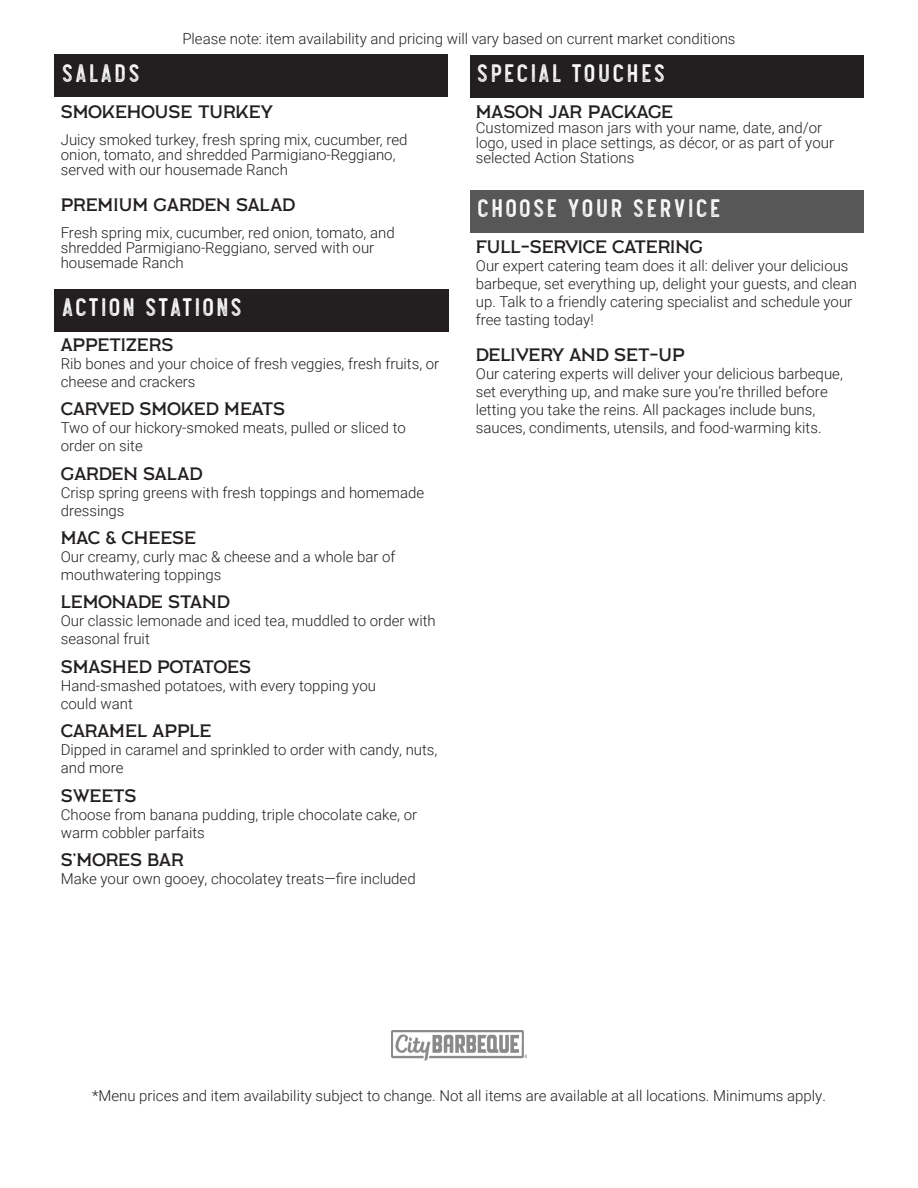
<style>
.page{position:relative;width:918px;height:1188px;background:#fff}
.page>*{position:absolute;margin:0;border:0;box-sizing:border-box;transform-origin:0 0}
.t1{font:27px "Revelstoke Bold Grunge";letter-spacing:-.01em;color:#fff}
.t2{font:18px "Labor Union";color:#231f20}
.t3{font:300 15px/18px "Roboto";color:#231f20}
</style>
<div class="page">
<div style="left:470px;top:190px;width:393px;height:43px;background:#575757"></div>
<div style="left:55px;top:289px;width:394px;height:43px;background:#231f20"></div>
<div style="left:55px;top:54px;width:393px;height:43px;background:#231f20"></div>
<img style="left:391px;top:1031px;width:136px;height:29px">
<div style="left:470px;top:55px;width:393px;height:43px;background:#231f20"></div>
<p class="t3" style="left:182px;top:29px;width:555px">Please note: item availability and pricing will vary based on current market conditions</p>
<h1 class="t1" style="left:61px;top:58px;width:82px">SALADS</h1>
<p class="t2" style="left:61px;top:101px;width:213px">SMOKEHOUSE TURKEY</p>
<p class="t3" style="left:61px;top:132px;width:348px;line-height:15px">Juicy smoked turkey, fresh spring mix, cucumber, red onion, tomato, and shredded Parmigiano-Reggiano, served with our housemade Ranch</p>
<p class="t2" style="left:61px;top:194px;width:236px">PREMIUM GARDEN SALAD</p>
<p class="t3" style="left:61px;top:225px;width:336px;line-height:15px">Fresh spring mix, cucumber, red onion, tomato, and shredded Parmigiano-Reggiano, served with our housemade Ranch</p>
<h1 class="t1" style="left:61px;top:292px;width:184px">ACTION STATIONS</h1>
<p class="t2" style="left:61px;top:334px;width:114px">APPETIZERS</p>
<p class="t3" style="left:61px;top:354px;width:380px">Rib bones and your choice of fresh veggies, fresh fruits, or cheese and crackers</p>
<p class="t2" style="left:61px;top:398px;width:226px">CARVED SMOKED MEATS</p>
<p class="t3" style="left:61px;top:419px;width:347px">Two of our hickory-smoked meats, pulled or sliced to order on site</p>
<p class="t2" style="left:61px;top:463px;width:143px">GARDEN SALAD</p>
<p class="t3" style="left:61px;top:483px;width:365px">Crisp spring greens with fresh toppings and homemade dressings</p>
<p class="t2" style="left:61px;top:527px;width:137px">MAC &amp; CHEESE</p>
<p class="t3" style="left:61px;top:547px;width:336px">Our creamy, curly mac &amp; cheese and a whole bar of mouthwatering toppings</p>
<p class="t2" style="left:61px;top:591px;width:171px">LEMONADE STAND</p>
<p class="t3" style="left:61px;top:612px;width:377px">Our classic lemonade and iced tea, muddled to order with seasonal fruit</p>
<p class="t2" style="left:61px;top:656px;width:192px">SMASHED POTATOES</p>
<p class="t3" style="left:61px;top:676px;width:317px">Hand-smashed potatoes, with every topping you could want</p>
<p class="t2" style="left:61px;top:720px;width:152px">CARAMEL APPLE</p>
<p class="t3" style="left:61px;top:740px;width:378px">Dipped in caramel and sprinkled to order with candy, nuts, and more</p>
<p class="t2" style="left:61px;top:784px;width:77px">SWEETS</p>
<p class="t3" style="left:61px;top:805px;width:358px">Choose from banana pudding, triple chocolate cake, or warm cobbler parfaits</p>
<p class="t2" style="left:61px;top:849px;width:125px">S’MORES BAR</p>
<p class="t3" style="left:61px;top:869px;width:357px">Make your own gooey, chocolatey treats—fire included</p>
<h1 class="t1" style="left:476px;top:58px;width:192px">SPECIAL TOUCHES</h1>
<p class="t2" style="left:476px;top:101px;width:199px">MASON JAR PACKAGE</p>
<p class="t3" style="left:476px;top:120px;width:360px;line-height:15px">Customized mason jars with your name, date, and/or logo, used in place settings, as décor, or as part of your selected Action Stations</p>
<h1 class="t1" style="left:476px;top:193px;width:248px">CHOOSE YOUR SERVICE</h1>
<p class="t2" style="left:476px;top:236px;width:229px">FULL-SERVICE CATERING</p>
<p class="t3" style="left:476px;top:256px;width:383px">Our expert catering team does it all: deliver your delicious barbeque, set everything up, delight your guests, and clean up. Talk to a friendly catering specialist and schedule your free tasting today!</p>
<p class="t2" style="left:476px;top:344px;width:210px">DELIVERY AND SET-UP</p>
<p class="t3" style="left:476px;top:364px;width:368px">Our catering experts will deliver your delicious barbeque, set everything up, and make sure you’re thrilled before letting you take the reins. All packages include buns, sauces, condiments, utensils, and food-warming kits.</p>
<p class="t3" style="left:92px;top:1086px;width:735px">*Menu prices and item availability subject to change. Not all items are available at all locations. Minimums apply.</p>
</div>
